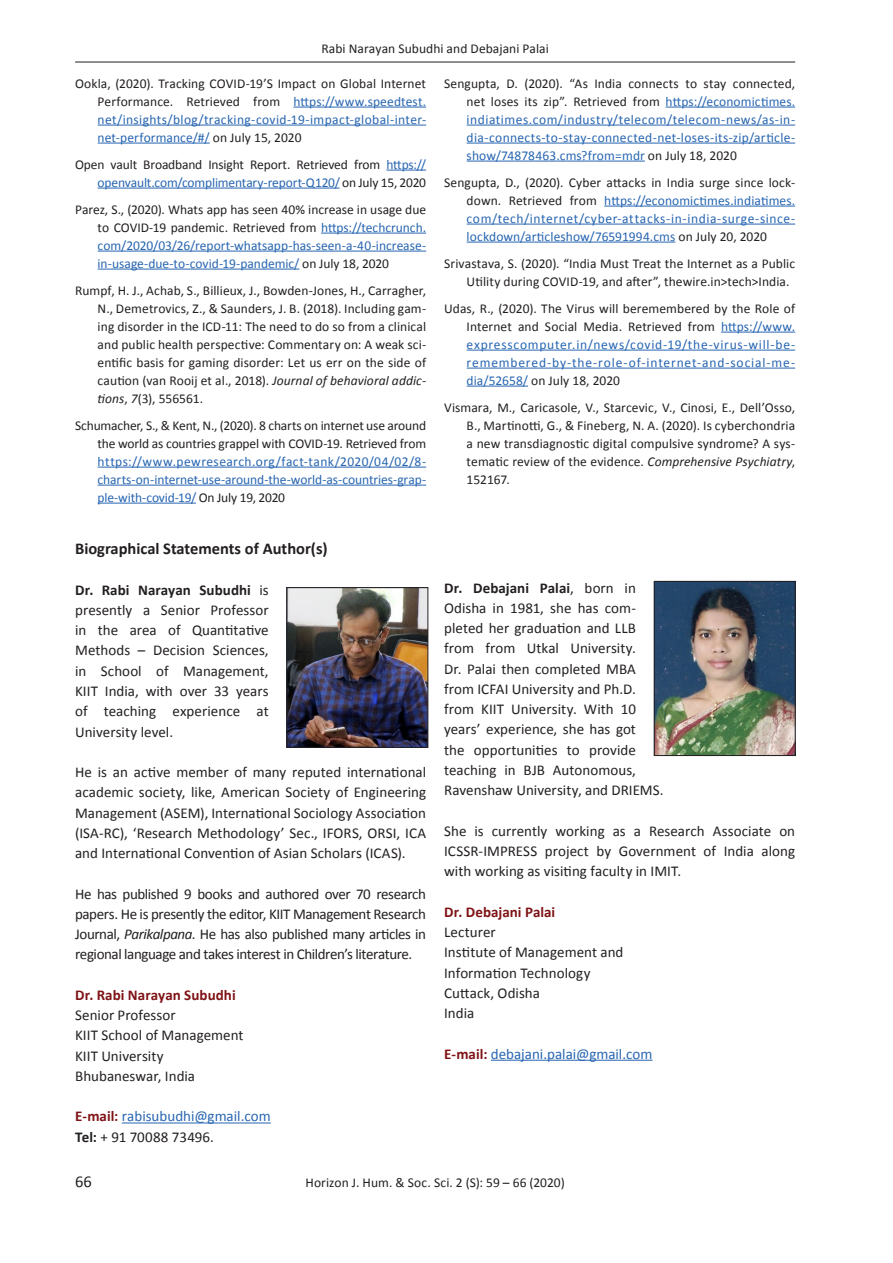
<style>
.page{position:relative;width:893px;height:1263px;background:#fff}
.page>*{position:absolute;margin:0;border:0;box-sizing:border-box;transform-origin:0 0}
.t1{font:700 16.5px "Calibri";color:#231f20}
.t2{font:16.5px "Calibri";color:#231f20}
.TX{font:15px/20.2px "Calibri";color:#231f20;text-align:justify}
.TX-2{font:15px "Calibri";color:#2765b1}
.TX-3{font:700 15px "Calibri";letter-spacing:.005em;color:#7f1316}
.Ref{font:13.5px/18px "Calibri";letter-spacing:.005em;color:#2765b1;text-align:justify}
.Ref-2{font:13.5px/18px "Calibri";letter-spacing:.005em;color:#231f20;text-align:justify}
.Ref-3{font:13.5px/18px "Calibri";letter-spacing:-.015em;color:#231f20;text-align:right}
.s1{color:#231f20}
.s2{color:#2765b1}
.s3{font-style:italic}
.s4{font-weight:700}
.s5{font-weight:700;color:#7f1316}
</style>
<div class="page">
<hr style="left:75px;top:62px;width:720px;height:1px;background:#231f20">
<hr style="left:666px;top:107px;width:129px;height:1px;background:#2765b1">
<hr style="left:467px;top:125px;width:328px;height:1px;background:#2765b1">
<hr style="left:467px;top:143px;width:328px;height:1px;background:#2765b1">
<hr style="left:467px;top:161px;width:178px;height:1px;background:#2765b1">
<hr style="left:604px;top:206px;width:191px;height:1px;background:#2765b1">
<hr style="left:467px;top:224px;width:328px;height:1px;background:#2765b1">
<hr style="left:467px;top:242px;width:208px;height:1px;background:#2765b1">
<hr style="left:721px;top:332px;width:74px;height:1px;background:#2765b1">
<hr style="left:467px;top:350px;width:328px;height:1px;background:#2765b1">
<hr style="left:467px;top:368px;width:328px;height:1px;background:#2765b1">
<hr style="left:467px;top:386px;width:61px;height:1px;background:#2765b1">
<hr style="left:293px;top:107px;width:133px;height:1px;background:#2765b1">
<hr style="left:98px;top:125px;width:328px;height:1px;background:#2765b1">
<hr style="left:98px;top:143px;width:112px;height:1px;background:#2765b1">
<hr style="left:386px;top:170px;width:40px;height:1px;background:#2765b1">
<hr style="left:98px;top:188px;width:242px;height:1px;background:#2765b1">
<hr style="left:321px;top:233px;width:105px;height:1px;background:#2765b1">
<hr style="left:98px;top:251px;width:328px;height:1px;background:#2765b1">
<hr style="left:98px;top:269px;width:201px;height:1px;background:#2765b1">
<hr style="left:98px;top:467px;width:328px;height:1px;background:#2765b1">
<hr style="left:98px;top:485px;width:328px;height:1px;background:#2765b1">
<hr style="left:98px;top:503px;width:98px;height:1px;background:#2765b1">
<hr style="left:122px;top:1122px;width:149px;height:1px;background:#2765b1">
<hr style="left:491px;top:1060px;width:161px;height:1px;background:#2765b1">
<img style="left:289px;top:589px;width:137px;height:156px">
<div style="left:287px;top:587px;width:141px;height:160px;border:1px solid #231f20"></div>
<img style="left:656px;top:583px;width:137px;height:171px">
<div style="left:654px;top:581px;width:141px;height:175px;border:1px solid #231f20"></div>
<p class="Ref-2" style="left:321px;top:39px;width:229px">Rabi Narayan Subudhi and Debajani Palai</p>
<p class="Ref" style="left:98px;top:74px;width:330px;text-indent:-23px"><span class="s1">Ookla, (2020). Tracking COVID-19’S Impact on Global Internet Performance. Retrieved from</span> https://www.speedtest. net/insights/blog/tracking-covid-19-impact-global-inter&shy;net-performance/#/ <span class="s1">on July 15, 2020</span></p>
<p class="Ref-3" style="left:75px;top:155px;width:352px">Open vault Broadband Insight Report. Retrieved from <span class="s2">https:// openvault.com/complimentary-report-Q120/</span> on July 15, 2020</p>
<p class="Ref" style="left:98px;top:200px;width:330px;text-indent:-23px"><span class="s1">Parez, S., (2020). Whats app has seen 40% increase in usage due to COVID-19 pandemic. Retrieved from</span> https://techcrunch. com/2020/03/26/report-whatsapp-has-seen-a-40-increase&shy;in-usage-due-to-covid-19-pandemic/ <span class="s1">on July 18, 2020</span></p>
<p class="Ref-2" style="left:98px;top:281px;width:330px;text-indent:-23px">Rumpf, H. J., Achab, S., Billieux, J., Bowden-Jones, H., Carragher, N., Demetrovics, Z., &amp; Saunders, J. B. (2018). Including gam&shy;ing disorder in the ICD-11: The need to do so from a clinical and public health perspective: Commentary on: A weak sci&shy;entific basis for gaming disorder: Let us err on the side of caution (van Rooij et al., 2018). <span class="s3">Journal of behavioral addic&shy;tions</span>, <span class="s3">7</span>(3), 556561.</p>
<p class="Ref" style="left:98px;top:416px;width:330px;text-indent:-23px"><span class="s1">Schumacher, S., &amp; Kent, N., (2020). 8 charts on internet use around the world as countries grappel with COVID‑19. Retrieved from </span>https://www.pewresearch.org/fact-tank/2020/04/02/8- charts-on-internet-use-around-the-world-as-countries-grap&shy;ple-with-covid-19/ <span class="s1">On July 19, 2020</span></p>
<h1 class="t1" style="left:75px;top:538px;width:254px">Biographical Statements of Author(s)</h1>
<p class="TX" style="left:75px;top:580px;width:195px"><span class="s4">Dr. Rabi Narayan Subudhi</span> is presently a Senior Professor in the area of Quantitative Methods – Decision Sciences, in School of Management, KIIT India, with over 33 years of teaching experience at University level.</p>
<p class="TX" style="left:75px;top:762px;width:353px">He is an active member of many reputed international academic society, like, American Society of Engineering Management (ASEM), International Sociology Association (ISA-RC), ‘Research Methodology’ Sec., IFORS, ORSI, ICA and International Convention of Asian Scholars (ICAS).</p>
<p class="TX" style="left:75px;top:883px;width:352px">He has published 9 books and authored over 70 research papers. He is presently the editor, KIIT Management Research Journal, <span class="s3">Parikalpana</span>. He has also published many articles in regional language and takes interest in Children’s literature.</p>
<p class="TX-3" style="left:75px;top:985px;width:162px">Dr. Rabi Narayan Subudhi</p>
<p class="TX" style="left:75px;top:1005px;width:102px">Senior Professor</p>
<p class="TX" style="left:75px;top:1025px;width:170px">KIIT School of Management</p>
<p class="TX" style="left:75px;top:1045px;width:90px">KIIT University</p>
<p class="TX" style="left:75px;top:1066px;width:122px">Bhubaneswar, India</p>
<p class="TX-2" style="left:75px;top:1107px;width:197px"><span class="s5">E-mail:</span> rabisubudhi@gmail.com</p>
<p class="TX" style="left:75px;top:1126px;width:140px"><span class="s4">Tel:</span> + 91 70088 73496.</p>
<p class="Ref" style="left:467px;top:74px;width:330px;text-indent:-22px"><span class="s1">Sengupta, D. (2020). “As India connects to stay connected, net loses its zip”. Retrieved from</span> https://economictimes. indiatimes.com/industry/telecom/telecom-news/as-in&shy;dia-connects-to-stay-connected-net-loses-its-zip/article&shy;show/74878463.cms?from=mdr <span class="s1">on July 18, 2020</span></p>
<p class="Ref" style="left:467px;top:173px;width:330px;text-indent:-22px"><span class="s1">Sengupta, D., (2020). Cyber attacks in India surge since lock&shy;down. Retrieved from</span> https://economictimes.indiatimes. com/tech/internet/cyber-attacks-in-india-surge-since&shy;lockdown/articleshow/76591994.cms <span class="s1">on July 20, 2020</span></p>
<p class="Ref-2" style="left:467px;top:254px;width:330px;text-indent:-22px">Srivastava, S. (2020). “India Must Treat the Internet as a Public<br>Utility during COVID-19, and after”, thewire.in&gt;tech&gt;India.</p>
<p class="Ref" style="left:467px;top:299px;width:330px;text-indent:-22px"><span class="s1">Udas, R., (2020). The Virus will beremembered by the Role of Internet and Social Media. Retrieved from</span> https://www. expresscomputer.in/news/covid-19/the-virus-will-be&shy;remembered-by-the-role-of-internet-and-social-me&shy;dia/52658/ <span class="s1">on July 18, 2020</span></p>
<p class="Ref-2" style="left:467px;top:398px;width:330px;text-indent:-22px">Vismara, M., Caricasole, V., Starcevic, V., Cinosi, E., Dell’Osso, B., Martinotti, G., &amp; Fineberg, N. A. (2020). Is cyberchondria a new transdiagnostic digital compulsive syndrome? A sys&shy;tematic review of the evidence. <span class="s3">Comprehensive Psychiatry</span>, 152167.</p>
<p class="TX" style="left:444px;top:578px;width:221px;text-align:left"><span class="s4">Dr. Debajani Palai</span>, born in<br>Odisha in 1981, she has com&shy;pleted her graduation and LLB from from Utkal University.<br>Dr. Palai then completed MBA from ICFAI University and Ph.D. from KIIT University. With 10 years’ experience, she has got<br>the opportunities to provide teaching in BJB Autonomous,<br>Ravenshaw University, and DRIEMS.</p>
<p class="TX" style="left:444px;top:821px;width:353px">She is currently working as a Research Associate on ICSSR-IMPRESS project by Government of India along with working as visiting faculty in IMIT.</p>
<p class="TX-3" style="left:444px;top:902px;width:113px">Dr. Debajani Palai</p>
<p class="TX" style="left:444px;top:922px;width:53px">Lecturer</p>
<p class="TX" style="left:444px;top:942px;width:181px">Institute of Management and<br>Information Technology</p>
<p class="TX" style="left:444px;top:983px;width:97px">Cuttack, Odisha</p>
<p class="TX" style="left:444px;top:1003px;width:32px">India</p>
<p class="TX-2" style="left:444px;top:1044px;width:210px"><span class="s5">E-mail:</span> debajani.palai@gmail.com</p>
<p class="t2" style="left:75px;top:1171px;width:18px">66</p>
<p class="Ref-2" style="left:306px;top:1173px;width:261px">Horizon J. Hum. &amp; Soc. Sci. 2 (S): 59 – 66 (2020)</p>
</div>
